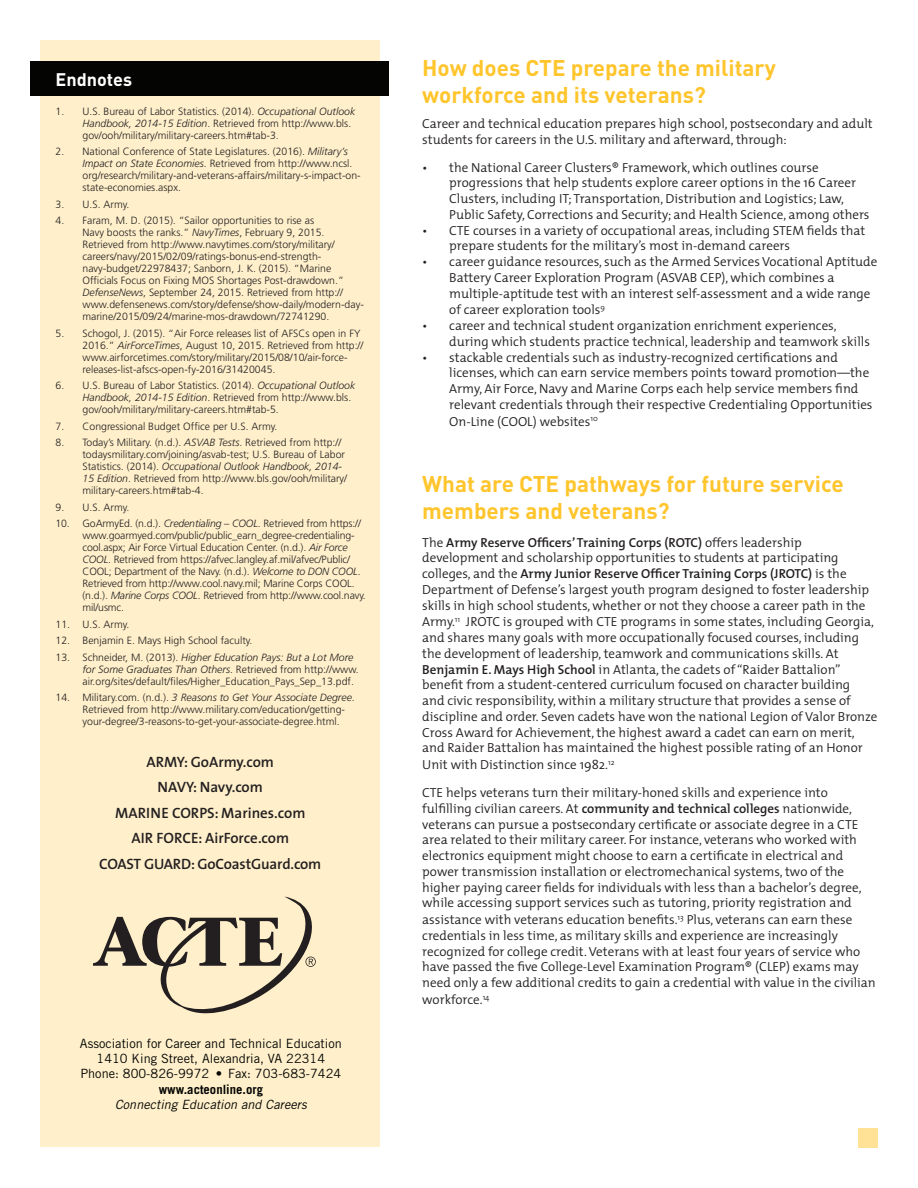
<style>
.page{position:relative;width:918px;height:1188px;background:#fff}
.page>*{position:absolute;margin:0;border:0;box-sizing:border-box;transform-origin:0 0}
.Body_copy{font:700 22.5px/27px "DIN";color:#ffc52d}
.Subheads{font:700 22.5px/27px "DIN";color:#ffc52d}
.Subheads-2{font:700 18px "DIN";color:#fff}
.Sidebar{font:600 15px "The Sans";color:#231f20}
.Body_copy-2{font:300 13.2px/15.9px "The Mix";color:#231f20}
.t1{font:12.75px "Trade Gothic LT Std";color:#040503}
.t2{font:italic 12.75px/15.3px "Trade Gothic LT Std";color:#040503;text-align:center}
.t3{font:300 10.5px/12px "Frutiger";color:#231f20}
.s1{font-family:"Frutiger LT Std";font-style:italic}
.s2{font-weight:700;font-style:normal}
.s3{font-weight:600}
</style>
<div class="page">
<div style="left:40px;top:40px;width:340px;height:1108px;background:#fff0cb"></div>
<div style="left:30px;top:61px;width:359px;height:34px;background:#040503"></div>
<svg style="left:93px;top:897px;width:223px;height:117px"></svg>
<div style="left:858px;top:1128px;width:20px;height:20px;background:#ffe296"></div>
<p class="Subheads-2" style="left:56px;top:68px;width:78px">Endnotes</p>
<p class="t3" style="left:82px;top:105px;width:274px;text-indent:-27px">1. U.S. Bureau of Labor Statistics. (2014). <span class="s1">Occupational Outlook<br>Handbook, 2014-15 Edition</span>. Retrieved from http://www.bls. gov/ooh/military/military-careers.htm#tab-3.</p>
<p class="t3" style="left:82px;top:146px;width:280px;text-indent:-27px">2. National Conference of State Legislatures. (2016). <span class="s1">Military’s Impact on State Economies</span>. Retrieved from http://www.ncsl. org/research/military-and-veterans-affairs/military-s-impact-on&shy;state-economies.aspx.</p>
<p class="t3" style="left:56px;top:198px;width:75px">3. U.S. Army.</p>
<p class="t3" style="left:82px;top:215px;width:283px;text-indent:-27px">4. Faram, M. D. (2015). “Sailor opportunities to rise as<br>Navy boosts the ranks.” <span class="s1">NavyTimes</span>, February 9, 2015.<br>Retrieved from http://www.navytimes.com/story/military/ careers/navy/2015/02/09/ratings-bonus-end-strength&shy;navy-budget/22978437; Sanborn, J. K. (2015). “Marine Officials Focus on Fixing MOS Shortages Post-drawdown.” <span class="s1">DefenseNews</span>, September 24, 2015. Retrieved from http:// www.defensenews.com/story/defense/show-daily/modern-day&shy;marine/2015/09/24/marine-mos-drawdown/72741290.</p>
<p class="t3" style="left:82px;top:327px;width:283px;text-indent:-27px">5. Schogol, J. (2015). “Air Force releases list of AFSCs open in FY 2016.” <span class="s1">AirForceTimes</span>, August 10, 2015. Retrieved from http:// www.airforcetimes.com/story/military/2015/08/10/air-force&shy;releases-list-afscs-open-fy-2016/31420045.</p>
<p class="t3" style="left:82px;top:380px;width:274px;text-indent:-27px">6. U.S. Bureau of Labor Statistics. (2014). <span class="s1">Occupational Outlook<br>Handbook, 2014-15 Edition</span>. Retrieved from http://www.bls. gov/ooh/military/military-careers.htm#tab-5.</p>
<p class="t3" style="left:56px;top:420px;width:223px">7. Congressional Budget Office per U.S. Army.</p>
<p class="t3" style="left:82px;top:437px;width:266px;text-indent:-27px">8. Today’s Military. (n.d.). <span class="s1">ASVAB Tests</span>. Retrieved from http:// todaysmilitary.com/joining/asvab-test; U.S. Bureau of Labor Statistics. (2014). <span class="s1">Occupational Outlook Handbook, 2014- 15 Edition</span>. Retrieved from http://www.bls.gov/ooh/military/ military-careers.htm#tab-4.</p>
<p class="t3" style="left:56px;top:501px;width:75px">9. U.S. Army.</p>
<p class="t3" style="left:82px;top:518px;width:285px;text-indent:-27px">10. GoArmyEd. (n.d.). <span class="s1">Credentialing</span> – <span class="s1">COOL</span>. Retrieved from https:// www.goarmyed.com/public/public_earn_degree-credentialing&shy;cool.aspx; Air Force Virtual Education Center. (n.d.). <span class="s1">Air Force COOL</span>. Retrieved from https://afvec.langley.af.mil/afvec/Public/ COOL; Department of the Navy. (n.d.). <span class="s1">Welcome to DON COOL</span>.<br>Retrieved from http://www.cool.navy.mil; Marine Corps COOL. (n.d.). <span class="s1">Marine Corps COOL</span>. Retrieved from http://www.cool.navy. mil/usmc.</p>
<p class="t3" style="left:56px;top:618px;width:75px">11. U.S. Army.</p>
<p class="t3" style="left:56px;top:635px;width:198px">12. Benjamin E. Mays High School faculty.</p>
<p class="t3" style="left:82px;top:651px;width:278px;text-indent:-27px">13. Schneider, M. (2013). <span class="s1">Higher Education Pays: But a Lot More for Some Graduates Than Others</span>. Retrieved from http://www. air.org/sites/default/files/Higher_Education_Pays_Sep_13.pdf.</p>
<p class="t3" style="left:82px;top:692px;width:274px;text-indent:-27px">14. Military.com. (n.d.). <span class="s1">3 Reasons to Get Your Associate Degree</span>.<br>Retrieved from http://www.military.com/education/getting&shy;your-degree/3-reasons-to-get-your-associate-degree.html.</p>
<p class="Sidebar" style="left:147px;top:749px;width:129px">ARMY: GoArmy.com</p>
<p class="Sidebar" style="left:158px;top:775px;width:107px">NAVY: Navy.com</p>
<p class="Sidebar" style="left:115px;top:800px;width:192px">MARINE CORPS: Marines.com</p>
<p class="Sidebar" style="left:131px;top:826px;width:159px">AIR FORCE: AirForce.com</p>
<p class="Sidebar" style="left:99px;top:851px;width:224px">COAST GUARD: GoCoastGuard.com</p>
<p class="t1" style="left:80px;top:1036px;width:263px">Association for Career and Technical Education</p>
<p class="t1" style="left:97px;top:1051px;width:230px">1410 King Street, Alexandria, VA 22314</p>
<p class="t1" style="left:80px;top:1066px;width:262px">Phone: 800-826-9972 • Fax: 703-683-7424</p>
<p class="t2" style="left:115px;top:1081px;width:196px"><span class="s2">www.acteonline.org<br></span>Connecting Education and Careers</p>
<p class="Subheads" style="left:422px;top:54px;width:355px">How does CTE prepare the military workforce and its veterans?</p>
<p class="Body_copy-2" style="left:422px;top:115px;width:452px">Career and technical education prepares high school, postsecondary and adult students for careers in the U.S. military and afterward, through:</p>
<p class="Body_copy-2" style="left:449px;top:159px;width:422px;text-indent:-27px">• the National Career Clusters® Framework, which outlines course progressions that help students explore career options in the 16 Career Clusters, including IT; Transportation, Distribution and Logistics; Law, Public Safety, Corrections and Security; and Health Science, among others</p>
<p class="Body_copy-2" style="left:449px;top:222px;width:418px;text-indent:-27px">• CTE courses in a variety of occupational areas, including STEM fields that prepare students for the military’s most in-demand careers</p>
<p class="Body_copy-2" style="left:449px;top:253px;width:430px;text-indent:-27px">• career guidance resources, such as the Armed Services Vocational Aptitude Battery Career Exploration Program (ASVAB CEP), which combines a multiple-aptitude test with an interest self-assessment and a wide range of career exploration tools<sup>9</sup></p>
<p class="Body_copy-2" style="left:449px;top:317px;width:422px;text-indent:-27px">• career and technical student organization enrichment experiences, during which students practice technical, leadership and teamwork skills</p>
<p class="Body_copy-2" style="left:449px;top:349px;width:425px;text-indent:-27px">• stackable credentials such as industry-recognized certifications and licenses, which can earn service members points toward promotion—the Army, Air Force, Navy and Marine Corps each help service members find relevant credentials through their respective Credentialing Opportunities On-Line (COOL) websites<sup>10</sup></p>
<p class="Body_copy" style="left:422px;top:469px;width:423px">What are CTE pathways for future service members and veterans?</p>
<p class="Body_copy-2" style="left:422px;top:534px;width:457px">The <span class="s3">Army Reserve Officers’ Training Corps (ROTC)</span> offers leadership development and scholarship opportunities to students at participating colleges, and the <span class="s3">Army Junior Reserve Officer Training Corps (JROTC)</span> is the Department of Defense’s largest youth program designed to foster leadership skills in high school students, whether or not they choose a career path in the Army.<sup>11</sup> JROTC is grouped with CTE programs in some states, including Georgia, and shares many goals with more occupationally focused courses, including the development of leadership, teamwork and communications skills. At <span class="s3">Benjamin E. Mays High School</span> in Atlanta, the cadets of “Raider Battalion” benefit from a student-centered curriculum focused on character building<br>and civic responsibility, within a military structure that provides a sense of discipline and order. Seven cadets have won the national Legion of Valor Bronze Cross Award for Achievement, the highest award a cadet can earn on merit, and Raider Battalion has maintained the highest possible rating of an Honor Unit with Distinction since 1982.<sup>12</sup></p>
<p class="Body_copy-2" style="left:422px;top:784px;width:455px">CTE helps veterans turn their military-honed skills and experience into fulfilling civilian careers. At <span class="s3">community and technical colleges</span> nationwide, veterans can pursue a postsecondary certificate or associate degree in a CTE area related to their military career. For instance, veterans who worked with electronics equipment might choose to earn a certificate in electrical and power transmission installation or electromechanical systems, two of the higher paying career fields for individuals with less than a bachelor’s degree, while accessing support services such as tutoring, priority registration and assistance with veterans education benefits.<sup>13</sup> Plus, veterans can earn these credentials in less time, as military skills and experience are increasingly recognized for college credit.Veterans with at least four years of service who have passed the five College-Level Examination Program® (CLEP) exams may need only a few additional credits to gain a credential with value in the civilian workforce.<sup>14</sup></p>
</div>
